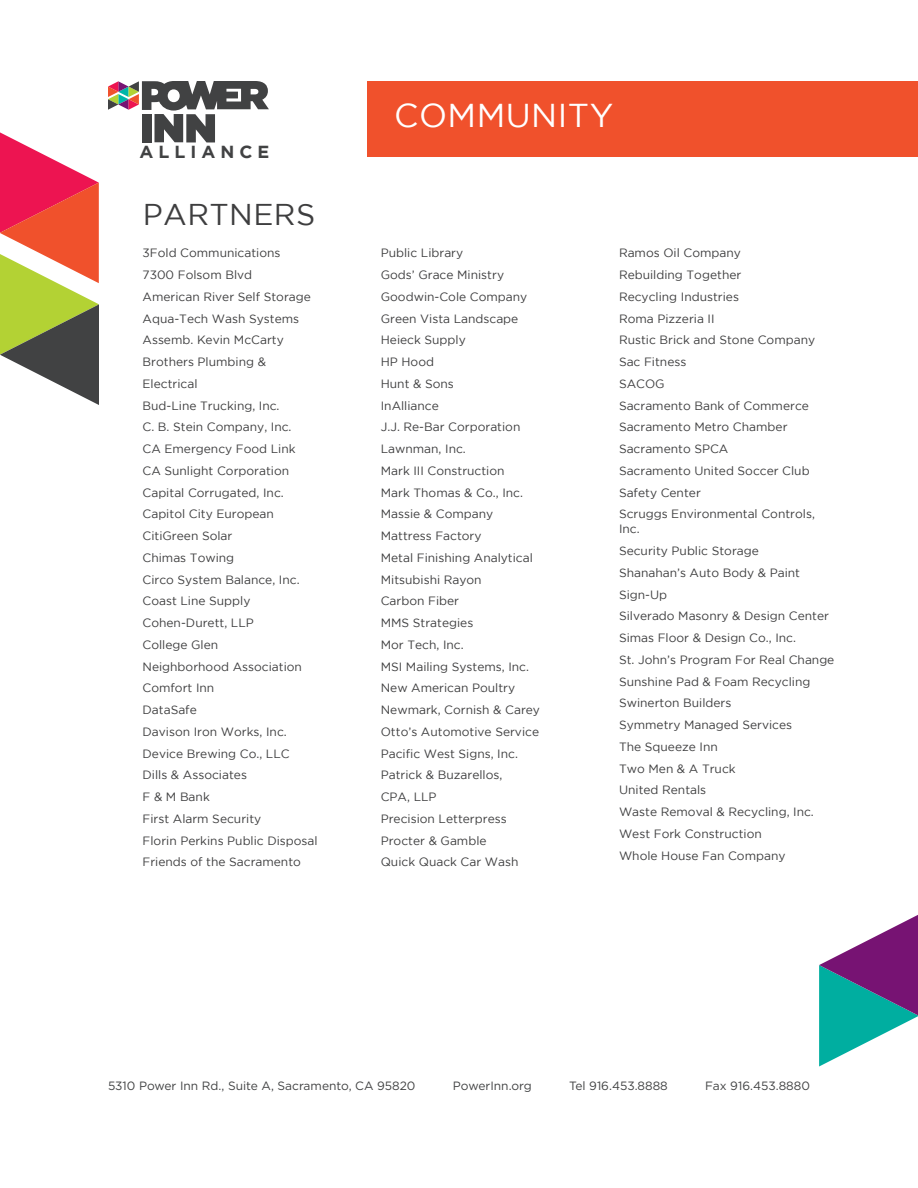
<style>
.page{position:relative;width:918px;height:1188px;background:#fff}
.page>*{position:absolute;margin:0;border:0;box-sizing:border-box;transform-origin:0 0}
.t1{font:33px "Gotham";letter-spacing:.015em;color:#fff}
.t2{font:30px "Gotham";letter-spacing:.015em;color:#3e3e3f}
.t3{font:700 17.4px "Gotham";letter-spacing:.285em;color:#414243}
.t4{font:12px/15px "Gotham";color:#3e3e3f}
.t5{font:12px "Gotham HTF";color:#414243}
</style>
<div class="page">
<svg style="left:108px;top:81px;width:161px;height:61px"></svg>
<svg style="left:819px;top:915px;width:99px;height:151px"></svg>
<svg style="left:0;top:132px;width:99px;height:273px"></svg>
<div style="left:367px;top:81px;width:551px;height:76px;background:#f0512c"></div>
<h3 class="t3" style="left:140px;top:142px;width:131px">ALLIANCE</h3>
<p class="t2" style="left:143px;top:198px;width:174px">PARTNERS</p>
<p class="t4" style="left:143px;top:246px;width:140px">3Fold Communications</p>
<p class="t4" style="left:143px;top:267px;width:111px">7300 Folsom Blvd</p>
<p class="t4" style="left:143px;top:289px;width:170px">American River Self Storage</p>
<p class="t4" style="left:143px;top:311px;width:158px">Aqua-Tech Wash Systems</p>
<p class="t4" style="left:143px;top:333px;width:143px">Assemb. Kevin McCarty</p>
<p class="t4" style="left:143px;top:354px;width:125px">Brothers Plumbing &amp;</p>
<p class="t4" style="left:143px;top:376px;width:56px">Electrical</p>
<p class="t4" style="left:143px;top:398px;width:139px">Bud-Line Trucking, Inc.</p>
<p class="t4" style="left:143px;top:420px;width:151px">C. B. Stein Company, Inc.</p>
<p class="t4" style="left:143px;top:441px;width:155px">CA Emergency Food Link</p>
<p class="t4" style="left:143px;top:463px;width:148px">CA Sunlight Corporation</p>
<p class="t4" style="left:143px;top:485px;width:143px">Capital Corrugated, Inc.</p>
<p class="t4" style="left:143px;top:507px;width:133px">Capitol City European</p>
<p class="t4" style="left:143px;top:528px;width:91px">CitiGreen Solar</p>
<p class="t4" style="left:143px;top:550px;width:93px">Chimas Towing</p>
<p class="t4" style="left:143px;top:572px;width:159px">Circo System Balance, Inc.</p>
<p class="t4" style="left:143px;top:594px;width:109px">Coast Line Supply</p>
<p class="t4" style="left:143px;top:615px;width:113px">Cohen-Durett, LLP</p>
<p class="t4" style="left:143px;top:637px;width:77px">College Glen</p>
<p class="t4" style="left:143px;top:659px;width:161px">Neighborhood Association</p>
<p class="t4" style="left:143px;top:681px;width:73px">Comfort Inn</p>
<p class="t4" style="left:143px;top:702px;width:56px">DataSafe</p>
<p class="t4" style="left:143px;top:724px;width:146px">Davison Iron Works, Inc.</p>
<p class="t4" style="left:143px;top:746px;width:149px">Device Brewing Co., LLC</p>
<p class="t4" style="left:143px;top:768px;width:106px">Dills &amp; Associates</p>
<p class="t4" style="left:143px;top:789px;width:69px">F &amp; M Bank</p>
<p class="t4" style="left:143px;top:811px;width:120px">First Alarm Security</p>
<p class="t4" style="left:143px;top:833px;width:177px">Florin Perkins Public Disposal</p>
<p class="t4" style="left:143px;top:855px;width:160px">Friends of the Sacramento</p>
<h1 class="t1" style="left:394px;top:97px;width:221px">COMMUNITY</h1>
<p class="t4" style="left:381px;top:246px;width:84px">Public Library</p>
<p class="t4" style="left:381px;top:267px;width:125px">Gods’ Grace Ministry</p>
<p class="t4" style="left:381px;top:289px;width:148px">Goodwin-Cole Company</p>
<p class="t4" style="left:381px;top:311px;width:139px">Green Vista Landscape</p>
<p class="t4" style="left:381px;top:333px;width:87px">Heieck Supply</p>
<p class="t4" style="left:381px;top:354px;width:55px">HP Hood</p>
<p class="t4" style="left:381px;top:376px;width:75px">Hunt &amp; Sons</p>
<p class="t4" style="left:381px;top:398px;width:60px">InAlliance</p>
<p class="t4" style="left:381px;top:420px;width:141px">J.J. Re-Bar Corporation</p>
<p class="t4" style="left:381px;top:441px;width:87px">Lawnman, Inc.</p>
<p class="t4" style="left:381px;top:463px;width:125px">Mark III Construction</p>
<p class="t4" style="left:381px;top:485px;width:144px">Mark Thomas &amp; Co., Inc.</p>
<p class="t4" style="left:381px;top:507px;width:114px">Massie &amp; Company</p>
<p class="t4" style="left:381px;top:528px;width:102px">Mattress Factory</p>
<p class="t4" style="left:381px;top:550px;width:154px">Metal Finishing Analytical</p>
<p class="t4" style="left:381px;top:572px;width:102px">Mitsubishi Rayon</p>
<p class="t4" style="left:381px;top:594px;width:80px">Carbon Fiber</p>
<p class="t4" style="left:381px;top:615px;width:94px">MMS Strategies</p>
<p class="t4" style="left:381px;top:637px;width:84px">Mor Tech, Inc.</p>
<p class="t4" style="left:381px;top:659px;width:150px">MSI Mailing Systems, Inc.</p>
<p class="t4" style="left:381px;top:681px;width:136px">New American Poultry</p>
<p class="t4" style="left:381px;top:702px;width:161px">Newmark, Cornish &amp; Carey</p>
<p class="t4" style="left:381px;top:724px;width:160px">Otto’s Automotive Service</p>
<p class="t4" style="left:381px;top:746px;width:139px">Pacific West Signs, Inc.</p>
<p class="t4" style="left:381px;top:768px;width:123px">Patrick &amp; Buzarellos,</p>
<p class="t4" style="left:381px;top:789px;width:57px">CPA, LLP</p>
<p class="t4" style="left:381px;top:811px;width:127px">Precision Letterpress</p>
<p class="t4" style="left:381px;top:833px;width:107px">Procter &amp; Gamble</p>
<p class="t4" style="left:381px;top:855px;width:139px">Quick Quack Car Wash</p>
<p class="t4" style="left:619px;top:246px;width:123px">Ramos Oil Company</p>
<p class="t4" style="left:619px;top:267px;width:124px">Rebuilding Together</p>
<p class="t4" style="left:619px;top:289px;width:122px">Recycling Industries</p>
<p class="t4" style="left:619px;top:311px;width:97px">Roma Pizzeria II</p>
<p class="t4" style="left:619px;top:333px;width:198px">Rustic Brick and Stone Company</p>
<p class="t4" style="left:619px;top:354px;width:69px">Sac Fitness</p>
<p class="t4" style="left:619px;top:376px;width:47px">SACOG</p>
<p class="t4" style="left:619px;top:398px;width:191px">Sacramento Bank of Commerce</p>
<p class="t4" style="left:619px;top:420px;width:170px">Sacramento Metro Chamber</p>
<p class="t4" style="left:619px;top:441px;width:111px">Sacramento SPCA</p>
<p class="t4" style="left:619px;top:463px;width:192px">Sacramento United Soccer Club</p>
<p class="t4" style="left:619px;top:485px;width:83px">Safety Center</p>
<p class="t4" style="left:619px;top:507px;width:197px">Scruggs Environmental Controls,<br>Inc.</p>
<p class="t4" style="left:619px;top:543px;width:141px">Security Public Storage</p>
<p class="t4" style="left:619px;top:565px;width:183px">Shanahan’s Auto Body &amp; Paint</p>
<p class="t4" style="left:619px;top:587px;width:50px">Sign-Up</p>
<p class="t4" style="left:619px;top:609px;width:211px">Silverado Masonry &amp; Design Center</p>
<p class="t4" style="left:619px;top:630px;width:179px">Simas Floor &amp; Design Co., Inc.</p>
<p class="t4" style="left:619px;top:652px;width:217px">St. John’s Program For Real Change</p>
<p class="t4" style="left:619px;top:674px;width:193px">Sunshine Pad &amp; Foam Recycling</p>
<p class="t4" style="left:619px;top:696px;width:114px">Swinerton Builders</p>
<p class="t4" style="left:619px;top:717px;width:175px">Symmetry Managed Services</p>
<p class="t4" style="left:619px;top:739px;width:100px">The Squeeze Inn</p>
<p class="t4" style="left:619px;top:761px;width:118px">Two Men &amp; A Truck</p>
<p class="t4" style="left:619px;top:783px;width:89px">United Rentals</p>
<p class="t4" style="left:619px;top:804px;width:196px">Waste Removal &amp; Recycling, Inc.</p>
<p class="t4" style="left:619px;top:826px;width:144px">West Fork Construction</p>
<p class="t4" style="left:619px;top:848px;width:168px">Whole House Fan Company</p>
<p class="t5" style="left:108px;top:1079px;width:309px">5310 Power Inn Rd., Suite A, Sacramento, CA 95820</p>
<p class="t5" style="left:453px;top:1079px;width:80px">PowerInn.org</p>
<p class="t5" style="left:569px;top:1079px;width:100px">Tel 916.453.8888</p>
<p class="t5" style="left:705px;top:1079px;width:106px">Fax 916.453.8880</p>
</div>
